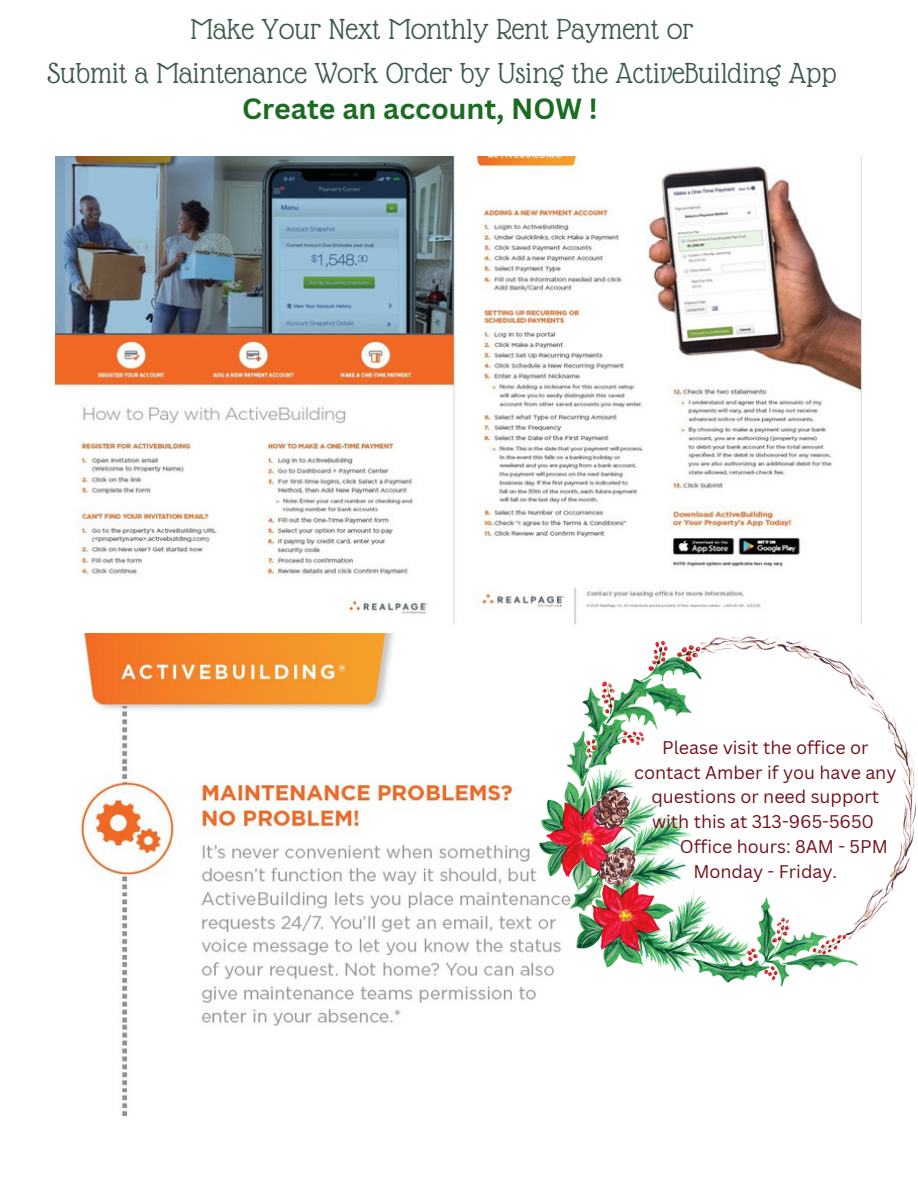
<style>
.page{position:relative;width:918px;height:1188px;background:#fff}
.page>*{position:absolute;margin:0;border:0;box-sizing:border-box;transform-origin:0 0}
.t1{font:31.5px/43.8px "Glass Antiqua";color:#3c5947;text-align:center}
.t2{font:700 28.5px "Canva Sans";color:#1a6d20}
.t3{font:17.85px "Canva Sans";color:#74101a}
</style>
<div class="page">
<img style="left:55px;top:157px;width:807px;height:477px">
<img style="left:80px;top:634px;width:447px;height:481px">
<img style="left:527px;top:607px;width:389px;height:393px">
<h1 class="t1" style="left:47px;top:7px;width:791px">Make Your Next Monthly Rent Payment or<br>Submit a Maintenance Work Order by Using the ActiveBuilding App</h1>
<h2 class="t2" style="left:242px;top:89px;width:357px">Create an account, NOW !</h2>
<p class="t3" style="left:662px;top:735px;width:208px">Please visit the office or</p>
<p class="t3" style="left:634px;top:760px;width:264px">contact Amber if you have any</p>
<p class="t3" style="left:651px;top:784px;width:229px">questions or need support</p>
<p class="t3" style="left:652px;top:809px;width:224px">with this at 313-965-5650</p>
<p class="t3" style="left:680px;top:834px;width:210px">Office hours: 8AM - 5PM</p>
<p class="t3" style="left:693px;top:859px;width:145px">Monday - Friday.</p>
</div>
